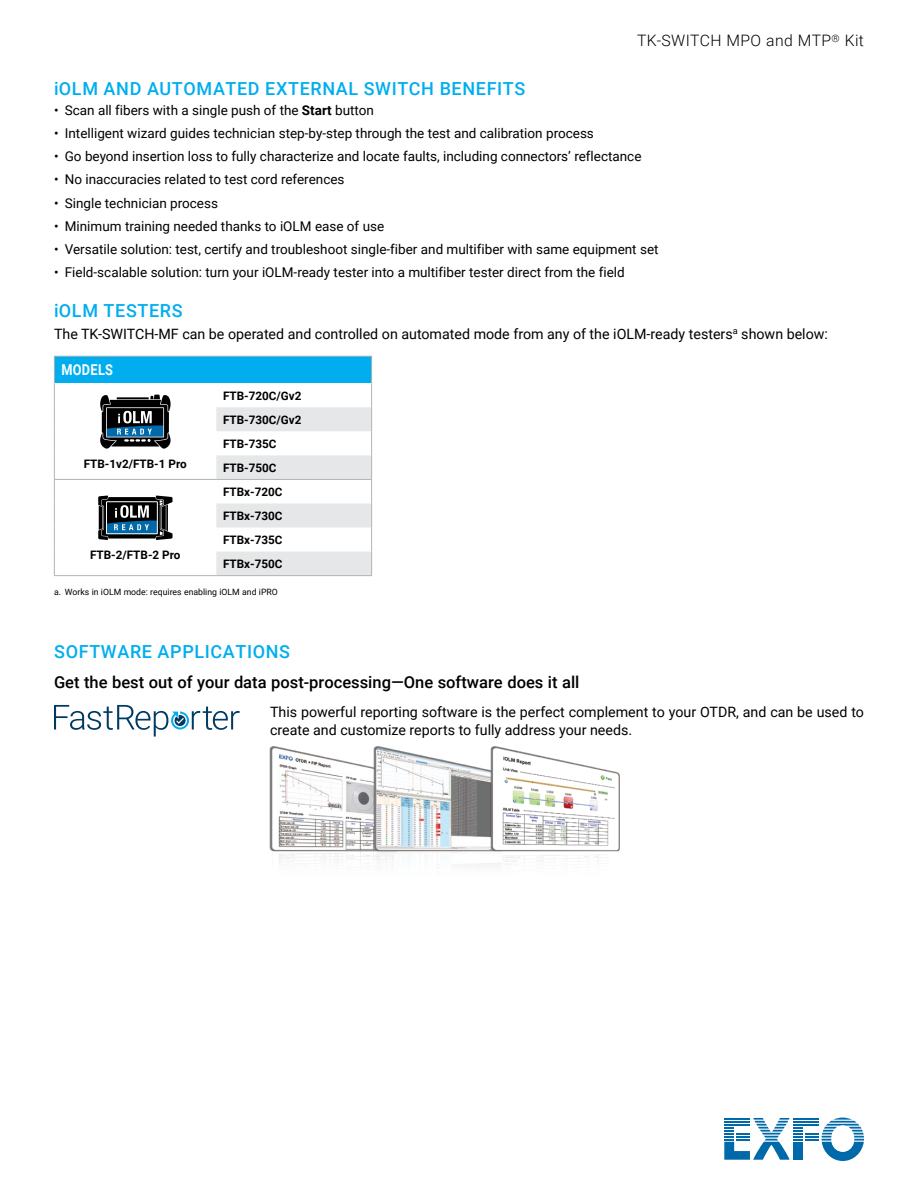
<style>
.page{position:relative;width:918px;height:1188px;background:#fff}
.page>*{position:absolute;margin:0;border:0;box-sizing:border-box;transform-origin:0 0}
.Titre{font:500 18px "Roboto";letter-spacing:.035em;color:#00aeef}
.Sous-titre_1{font:500 16.5px "Roboto";color:#000}
.t1{font:300 15.75px "Roboto";letter-spacing:.025em;color:#000}
.Tableau_titre{font:700 15px "Roboto";letter-spacing:.025em;color:#fff;scale:.85 1}
.Texte{font:14.25px/18px "Roboto";color:#000}
.t2{font:13.5px "Roboto";color:#000}
.Tableau_texte{font:700 11.7px "Roboto";color:#000}
.t3{font:8.7px "Roboto";color:#000}
.s1{font-weight:700}
</style>
<div class="page">
<svg style="left:724px;top:1118px;width:140px;height:43px"></svg>
<hr style="left:724px;top:1124px;width:26px;height:2px;background:#0069aa">
<div style="left:54px;top:356px;width:318px;height:27px;background:#00aeef"></div>
<hr style="left:54px;top:356px;width:162px;height:1px;background:#b1b4b6">
<hr style="left:216px;top:356px;width:156px;height:1px;background:#b1b4b6">
<svg style="left:54px;top:357px;width:1px;height:218px"></svg>
<svg style="left:216px;top:357px;width:156px;height:218px"></svg>
<hr style="left:54px;top:575px;width:162px;height:1px;background:#b1b4b6">
<hr style="left:216px;top:575px;width:156px;height:1px;background:#b1b4b6">
<hr style="left:54px;top:479px;width:162px;height:1px;background:#b1b4b6">
<hr style="left:216px;top:479px;width:156px;height:1px;background:#b1b4b6">
<svg style="left:100px;top:395px;width:71px;height:54px;background:#424f58"></svg>
<svg style="left:98px;top:496px;width:75px;height:44px;background:#42525b"></svg>
<div style="left:106px;top:502px;width:52px;height:32px;border:1px solid #fff"></div>
<img style="left:269px;top:746px;width:96px;height:118px">
<img style="left:365px;top:746px;width:117px;height:119px">
<img style="left:482px;top:746px;width:138px;height:120px">
<svg style="left:54px;top:705px;width:186px;height:32px"></svg>
<p class="t1" style="left:637px;top:30px;width:228px">TK-SWITCH MPO and MTP<sup>®</sup> Kit</p>
<p class="Titre" style="left:54px;top:75px;width:473px">iOLM AND AUTOMATED EXTERNAL SWITCH BENEFITS</p>
<p class="t2" style="left:54px;top:100px;width:322px">• Scan all fibers with a single push of the <span class="s1">Start</span> button</p>
<p class="t2" style="left:54px;top:124px;width:541px">• Intelligent wizard guides technician step-by-step through the test and calibration process</p>
<p class="t2" style="left:54px;top:147px;width:589px">• Go beyond insertion loss to fully characterize and locate faults, including connectors’ reflectance</p>
<p class="t2" style="left:54px;top:170px;width:292px">• No inaccuracies related to test cord references</p>
<p class="t2" style="left:54px;top:193px;width:165px">• Single technician process</p>
<p class="t2" style="left:54px;top:217px;width:332px">• Minimum training needed thanks to iOLM ease of use</p>
<p class="t2" style="left:54px;top:240px;width:606px">• Versatile solution: test, certify and troubleshoot single-fiber and multifiber with same equipment set</p>
<p class="t2" style="left:54px;top:263px;width:572px">• Field-scalable solution: turn your iOLM-ready tester into a multifiber tester direct from the field</p>
<p class="Titre" style="left:54px;top:298px;width:130px">iOLM TESTERS</p>
<p class="Texte" style="left:54px;top:324px;width:776px">The TK-SWITCH-MF can be operated and controlled on automated mode from any of the iOLM-ready testers<sup>a</sup> shown below:</p>
<p class="Tableau_titre" style="left:61px;top:360px;width:62px">MODELS</p>
<p class="Tableau_texte" style="left:84px;top:456px;width:105px">FTB-1v2/FTB-1 Pro</p>
<p class="Tableau_texte" style="left:90px;top:547px;width:92px">FTB-2/FTB-2 Pro</p>
<p class="Tableau_texte" style="left:223px;top:387px;width:80px">FTB-720C/Gv2</p>
<p class="Tableau_texte" style="left:223px;top:411px;width:80px">FTB-730C/Gv2</p>
<p class="Tableau_texte" style="left:223px;top:435px;width:55px">FTB-735C</p>
<p class="Tableau_texte" style="left:223px;top:459px;width:55px">FTB-750C</p>
<p class="Tableau_texte" style="left:223px;top:483px;width:61px">FTBx-720C</p>
<p class="Tableau_texte" style="left:223px;top:508px;width:61px">FTBx-730C</p>
<p class="Tableau_texte" style="left:223px;top:532px;width:61px">FTBx-735C</p>
<p class="Tableau_texte" style="left:223px;top:556px;width:61px">FTBx-750C</p>
<p class="t3" style="left:54px;top:585px;width:225px">a. Works in iOLM mode: requires enabling iOLM and iPRO</p>
<p class="Titre" style="left:54px;top:639px;width:237px">SOFTWARE APPLICATIONS</p>
<p class="Sous-titre_1" style="left:54px;top:671px;width:527px">Get the best out of your data post-processing—One software does it all</p>
<p class="Texte" style="left:270px;top:702px;width:596px">This powerful reporting software is the perfect complement to your OTDR, and can be used to create and customize reports to fully address your needs.</p>
</div>
